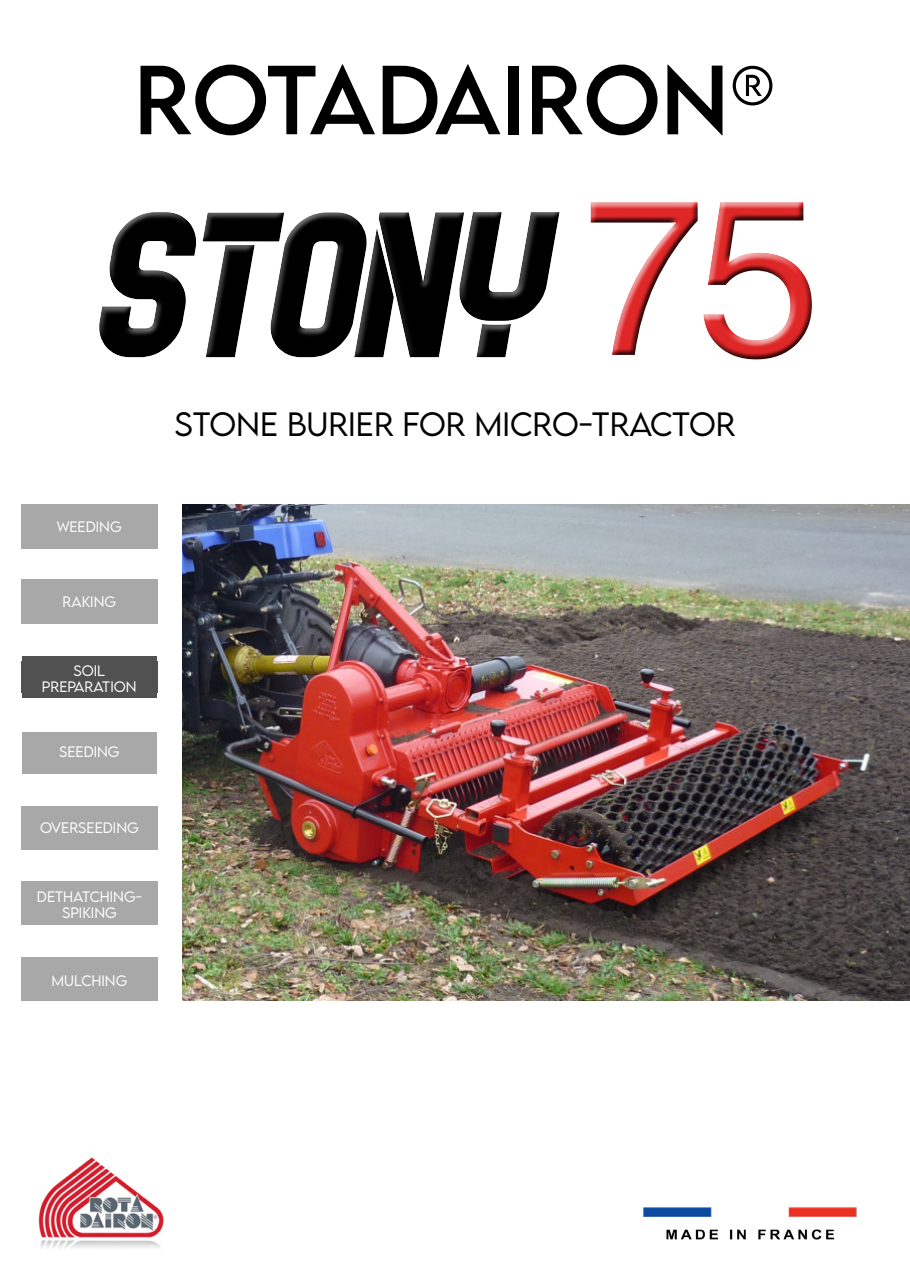
<style>
.page{position:relative;width:910px;height:1280px;background:#fff}
.page>*{position:absolute;margin:0;border:0;box-sizing:border-box;transform-origin:0 0}
.t1{font:225px "Swiss 721 BT";color:#df2728}
.t2{font:87px "LEMONMILK";color:#000}
.t3{font:300 30px "LEMONMILK";color:#000}
.t4{font:300 13.5px "LEMONMILK";color:#fff}
</style>
<div class="page">
<img style="left:183px;top:504px;width:727px;height:496px">
<div style="left:22px;top:656px;width:135px;height:42px;background:#515151"></div>
<div style="left:21px;top:661px;width:136px;height:32px;background:#515151"></div>
<div style="left:21px;top:881px;width:136px;height:44px;background:#a8a8a8"></div>
<div style="left:21px;top:806px;width:136px;height:43px;background:#a8a8a8"></div>
<div style="left:21px;top:957px;width:136px;height:43px;background:#a8a8a8"></div>
<div style="left:22px;top:732px;width:135px;height:41px;background:#a8a8a8"></div>
<div style="left:21px;top:580px;width:136px;height:44px;background:#a8a8a8"></div>
<div style="left:21px;top:504px;width:136px;height:45px;background:#a8a8a8"></div>
<img style="left:643px;top:1207px;width:214px;height:33px">
<img style="left:38px;top:1157px;width:126px;height:91px">
<div style="left:95px;top:206px;width:475px;height:161px;background:#000;opacity:.75"></div>
<div style="left:585px;top:198px;width:234px;height:168px;background:#000;opacity:.75"></div>
<p class="t2" style="left:134px;top:43px;width:644px">ROTADAIRON®</p>
<h1 class="t1" style="left:581px;top:138px;width:241px">75</h1>
<p class="t4" style="left:57px;top:517px;width:67px">WEEDING</p>
<p class="t4" style="left:63px;top:593px;width:55px">RAKING</p>
<p class="t4" style="left:73px;top:662px;width:33px">SOIL</p>
<p class="t4" style="left:42px;top:678px;width:96px">PREPARATION</p>
<p class="t4" style="left:59px;top:743px;width:62px">SEEDING</p>
<p class="t4" style="left:40px;top:819px;width:100px">OVERSEEDING</p>
<p class="t4" style="left:37px;top:888px;width:107px">DETHATCHING-</p>
<p class="t4" style="left:62px;top:904px;width:44px">SPIKING</p>
<p class="t4" style="left:52px;top:972px;width:32px">MULCH</p>
<p class="t4" style="left:101px;top:972px;width:15px">ING</p>
<p class="t3" style="left:174px;top:405px;width:41px">STONE</p>
<p class="t3" style="left:287px;top:405px;width:247px">BURIER FOR MICRO</p>
<p class="t3" style="left:579px;top:405px;width:28px">-TRACTOR</p>
</div>
